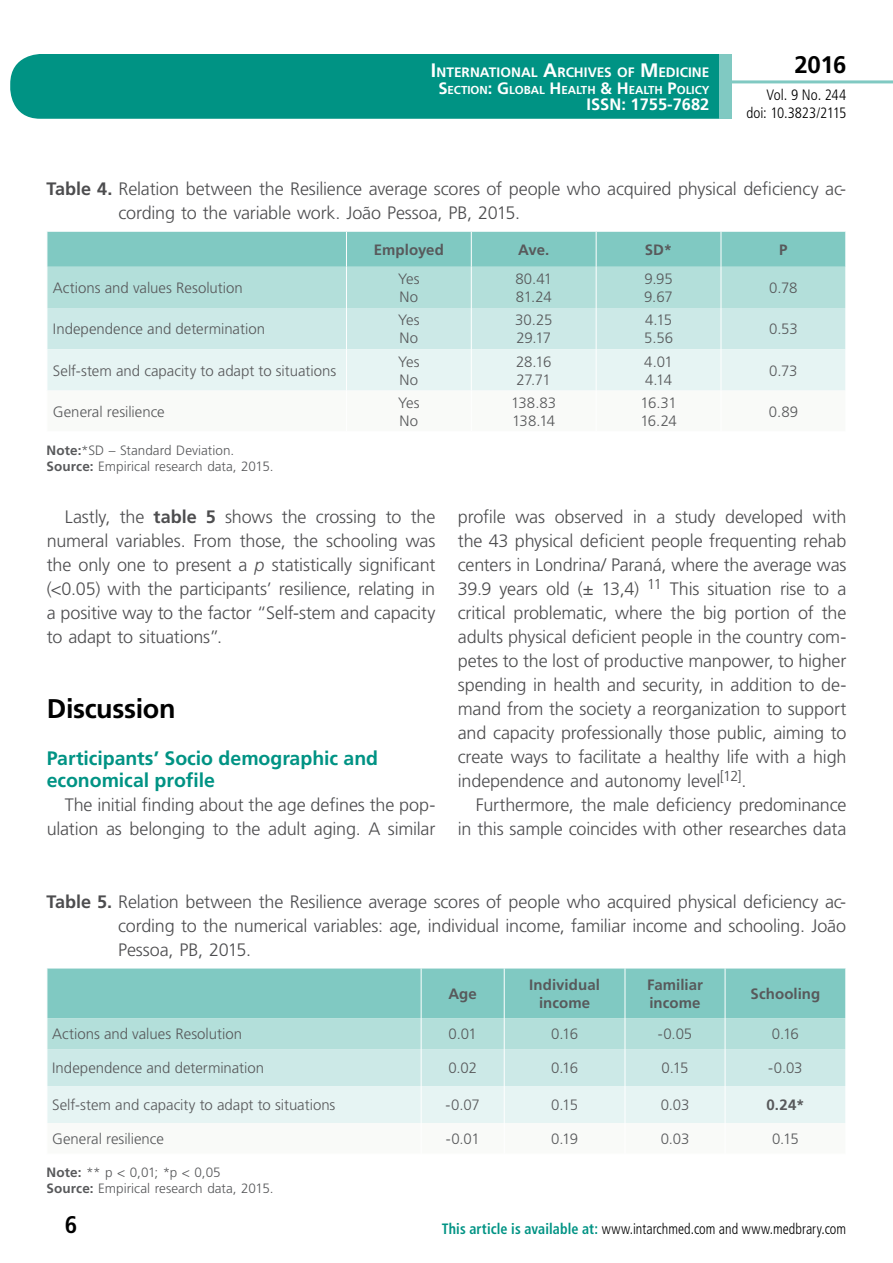
<style>
.page{position:relative;width:893px;height:1263px;background:#fff}
.page>*{position:absolute;margin:0;border:0;box-sizing:border-box;transform-origin:0 0}
.t1{font:700 27px "Frutiger LT Std";letter-spacing:-.015em;color:#000}
.t2{font:700 24px "Frutiger LT Std";color:#000}
.t3{font:700 condensed 24px "Frutiger LT Std";color:#000}
.t4{font:700 19.5px/22.5px "Frutiger LT Std";letter-spacing:-.005em;color:#009384}
.t5{font:300 18px/24px "Frutiger LT Std";letter-spacing:-.01em;color:#4d4d4f;text-align:justify}
.t6{font:700 16.5px "Frutiger LT Std";color:#fff}
.t7{font:300 15px/18px "Frutiger LT Std";color:#58595b}
.t8{font:700 15px/18px "Frutiger LT Std";letter-spacing:.005em;color:#58595b;text-align:center}
.t9{font:300 condensed 15px "Frutiger LT Std";color:#000;scale:.94 1}
.t10{font:300 condensed 15px/18px "Frutiger LT Std";color:#000;text-align:right}
.t11{font:300 15px/18px "Frutiger LT Std";letter-spacing:-.025em;color:#58595b}
.t12{font:700 13.65px "Frutiger LT Std";color:#fff}
.t13{font:300 13.5px/16.5px "Frutiger LT Std";color:#58595b}
.t14{font:700 11.55px "Frutiger LT Std";color:#fff}
.s1{font-size:19.5px}
.s2{font-size:16.5px}
.s3{font-weight:700}
.s4{font-style:italic}
.s5{font-weight:700;color:#009384}
</style>
<div class="page">
<div style="left:10px;top:54px;width:775px;height:65px;background:#009384;border-radius:30px"></div>
<div style="left:732px;top:0;width:161px;height:157px;background:#fff"></div>
<hr style="left:730px;top:80px;width:163px;height:3px;background:#80c9c2">
<div style="left:719px;top:54px;width:13px;height:65px;background:#80c9c2"></div>
<svg style="left:48px;top:232px;width:797px;height:159px;background:#bce2de"></svg>
<hr style="left:346px;top:232px;width:1px;height:35px;background:#fff">
<hr style="left:471px;top:232px;width:1px;height:35px;background:#fff">
<hr style="left:596px;top:232px;width:1px;height:35px;background:#fff">
<hr style="left:721px;top:232px;width:1px;height:35px;background:#fff">
<hr style="left:346px;top:308px;width:1px;height:41px;background:#fff">
<hr style="left:471px;top:308px;width:1px;height:41px;background:#fff">
<hr style="left:596px;top:308px;width:1px;height:41px;background:#fff">
<hr style="left:721px;top:308px;width:1px;height:41px;background:#fff">
<hr style="left:346px;top:349px;width:1px;height:42px;background:#fff">
<hr style="left:471px;top:349px;width:1px;height:42px;background:#fff">
<hr style="left:596px;top:349px;width:1px;height:42px;background:#fff">
<hr style="left:721px;top:349px;width:1px;height:42px;background:#fff">
<hr style="left:346px;top:267px;width:1px;height:41px;background:#fff">
<hr style="left:471px;top:267px;width:1px;height:41px;background:#fff">
<hr style="left:596px;top:267px;width:1px;height:41px;background:#fff">
<hr style="left:721px;top:267px;width:1px;height:41px;background:#fff">
<svg style="left:48px;top:969px;width:797px;height:154px;background:#b5dfdb"></svg>
<hr style="left:421px;top:968px;width:1px;height:50px;background:#fff">
<hr style="left:504px;top:968px;width:1px;height:50px;background:#fff">
<hr style="left:625px;top:968px;width:1px;height:50px;background:#fff">
<hr style="left:725px;top:968px;width:1px;height:50px;background:#fff">
<hr style="left:421px;top:1018px;width:1px;height:31px;background:#fff">
<hr style="left:504px;top:1018px;width:1px;height:31px;background:#fff">
<hr style="left:625px;top:1018px;width:1px;height:31px;background:#fff">
<hr style="left:725px;top:1018px;width:1px;height:31px;background:#fff">
<hr style="left:421px;top:1049px;width:1px;height:37px;background:#fff">
<hr style="left:504px;top:1049px;width:1px;height:37px;background:#fff">
<hr style="left:625px;top:1049px;width:1px;height:37px;background:#fff">
<hr style="left:725px;top:1049px;width:1px;height:37px;background:#fff">
<hr style="left:421px;top:1086px;width:1px;height:37px;background:#fff">
<hr style="left:504px;top:1086px;width:1px;height:37px;background:#fff">
<hr style="left:625px;top:1086px;width:1px;height:37px;background:#fff">
<hr style="left:725px;top:1086px;width:1px;height:37px;background:#fff">
<p class="t12" style="left:431px;top:65px;width:280px"><span class="s1">I</span>NTERNATIONAL <span class="s1">A</span>RCHIVES OF <span class="s1">M</span>EDICINE</p>
<p class="t14" style="left:438px;top:83px;width:273px"><span class="s2">S</span>ECTION<span class="s2">: G</span>LOBAL <span class="s2">H</span> EALTH <span class="s2">&amp; H</span> EALTH <span class="s2">P</span>OLICY</p>
<p class="t6" style="left:586px;top:95px;width:124px">ISSN: 1755-7682</p>
<h2 class="t2" style="left:794px;top:50px;width:54px">2016</h2>
<p class="t10" style="left:746px;top:86px;width:101px">Vol. 9 No. 244 doi: 10.3823/2115</p>
<p class="t5" style="left:119px;top:177px;width:729px;text-indent:-72px"><span class="s3">Table 4.</span> Relation between the Resilience average scores of people who acquired physical deficiency ac&shy;cording to the variable work. João Pessoa, PB, 2015.</p>
<p class="t8" style="left:374px;top:240px;width:72px">Employed</p>
<p class="t8" style="left:518px;top:240px;width:33px">Ave.</p>
<p class="t8" style="left:645px;top:240px;width:29px">SD*</p>
<p class="t8" style="left:779px;top:240px;width:10px">P</p>
<p class="t7" style="left:53px;top:279px;width:191px">Actions and values Resolution</p>
<p class="t7" style="left:398px;top:270px;width:23px">Yes<br>No</p>
<p class="t7" style="left:515px;top:270px;width:38px">80.41<br>81.24</p>
<p class="t7" style="left:644px;top:270px;width:30px">9.95<br>9.67</p>
<p class="t7" style="left:769px;top:279px;width:30px">0.78</p>
<p class="t7" style="left:53px;top:320px;width:214px">Independence and determination</p>
<p class="t7" style="left:398px;top:311px;width:23px">Yes<br>No</p>
<p class="t7" style="left:515px;top:311px;width:39px">30.25<br>29.17</p>
<p class="t7" style="left:644px;top:311px;width:30px">4.15<br>5.56</p>
<p class="t7" style="left:769px;top:320px;width:30px">0.53</p>
<p class="t7" style="left:53px;top:362px;width:285px">Self-stem and capacity to adapt to situations</p>
<p class="t7" style="left:398px;top:353px;width:23px">Yes<br>No</p>
<p class="t7" style="left:516px;top:353px;width:37px">28.16<br>27.71</p>
<p class="t7" style="left:644px;top:353px;width:30px">4.01<br>4.14</p>
<p class="t7" style="left:769px;top:362px;width:30px">0.73</p>
<p class="t7" style="left:53px;top:403px;width:113px">General resilience</p>
<p class="t7" style="left:398px;top:394px;width:23px">Yes<br>No</p>
<p class="t11" style="left:511px;top:394px;width:47px">138.83<br>138.14</p>
<p class="t7" style="left:640px;top:394px;width:38px">16.31<br>16.24</p>
<p class="t7" style="left:769px;top:403px;width:31px">0.89</p>
<p class="t13" style="left:47px;top:442px;width:229px"><span class="s3">Note:</span>*SD – Standard Deviation.<br><span class="s3">Source:</span> Empirical research data, 2015.</p>
<p class="t5" style="left:47px;top:505px;width:390px;text-indent:18px">Lastly, the <span class="s3">table 5</span> shows the crossing to the numeral variables. From those, the schooling was the only one to present a <span class="s4">p</span> statistically significant (&lt;0.05) with the participants’ resilience, relating in a positive way to the factor “Self-stem and capacity to adapt to situations”.</p>
<h1 class="t1" style="left:47px;top:693px;width:130px">Discussion</h1>
<p class="t4" style="left:47px;top:747px;width:333px">Participants’ Socio demographic and economical profile</p>
<p class="t5" style="left:47px;top:793px;width:390px;text-align:right">The initial finding about the age defines the pop&shy;ulation as belonging to the adult aging. A similar</p>
<p class="t5" style="left:458px;top:505px;width:390px">profile was observed in a study developed with the 43 physical deficient people frequenting rehab centers in Londrina/ Paraná, where the average was 39.9 years old (± 13,4) <sup>11</sup> This situation rise to a critical problematic, where the big portion of the adults physical deficient people in the country com&shy;petes to the lost of productive manpower, to higher spending in health and security, in addition to de&shy;mand from the society a reorganization to support and capacity professionally those public, aiming to create ways to facilitate a healthy life with a high independence and autonomy level<sup>[12]</sup>.</p>
<p class="t5" style="left:458px;top:793px;width:390px;text-align:right">Furthermore, the male deficiency predominance in this sample coincides with other researches data</p>
<p class="t5" style="left:118px;top:890px;width:729px;text-indent:-72px"><span class="s3">Table 5.</span> Relation between the Resilience average scores of people who acquired physical deficiency ac&shy;cording to the numerical variables: age, individual income, familiar income and schooling. João Pessoa, PB, 2015.</p>
<p class="t8" style="left:448px;top:985px;width:30px">Age</p>
<p class="t8" style="left:529px;top:976px;width:72px">Individual income</p>
<p class="t8" style="left:647px;top:976px;width:57px;text-align:left">Familiar income</p>
<p class="t8" style="left:751px;top:985px;width:71px">Schooling</p>
<p class="t7" style="left:52px;top:1025px;width:191px">Actions and values Resolution</p>
<p class="t7" style="left:448px;top:1025px;width:30px">0.01</p>
<p class="t7" style="left:551px;top:1025px;width:29px">0.16</p>
<p class="t7" style="left:658px;top:1025px;width:36px">-0.05</p>
<p class="t7" style="left:772px;top:1025px;width:29px">0.16</p>
<p class="t7" style="left:52px;top:1059px;width:214px">Independence and determination</p>
<p class="t7" style="left:448px;top:1059px;width:30px">0.02</p>
<p class="t7" style="left:551px;top:1059px;width:29px">0.16</p>
<p class="t7" style="left:662px;top:1059px;width:28px">0.15</p>
<p class="t7" style="left:768px;top:1059px;width:36px">-0.03</p>
<p class="t7" style="left:52px;top:1096px;width:285px">Self-stem and capacity to adapt to situations</p>
<p class="t7" style="left:446px;top:1096px;width:36px">-0.07</p>
<p class="t7" style="left:551px;top:1096px;width:28px">0.15</p>
<p class="t7" style="left:661px;top:1096px;width:30px">0.03</p>
<p class="t8" style="left:766px;top:1096px;width:39px">0.24*</p>
<p class="t7" style="left:52px;top:1130px;width:113px">General resilience</p>
<p class="t7" style="left:446px;top:1130px;width:35px">-0.01</p>
<p class="t7" style="left:551px;top:1130px;width:28px">0.19</p>
<p class="t7" style="left:661px;top:1130px;width:30px">0.03</p>
<p class="t7" style="left:772px;top:1130px;width:28px">0.15</p>
<p class="t13" style="left:47px;top:1164px;width:229px"><span class="s3">Note:</span> ** p &lt; 0,01; *p &lt; 0,05<br><span class="s3">Source:</span> Empirical research data, 2015.</p>
<h2 class="t3" style="left:65px;top:1210px;width:14px">6</h2>
<p class="t9" style="left:442px;top:1220px;width:432px"><span class="s5">This article is available at:</span> www.intarchmed.com and www.medbrary.com</p>
</div>
